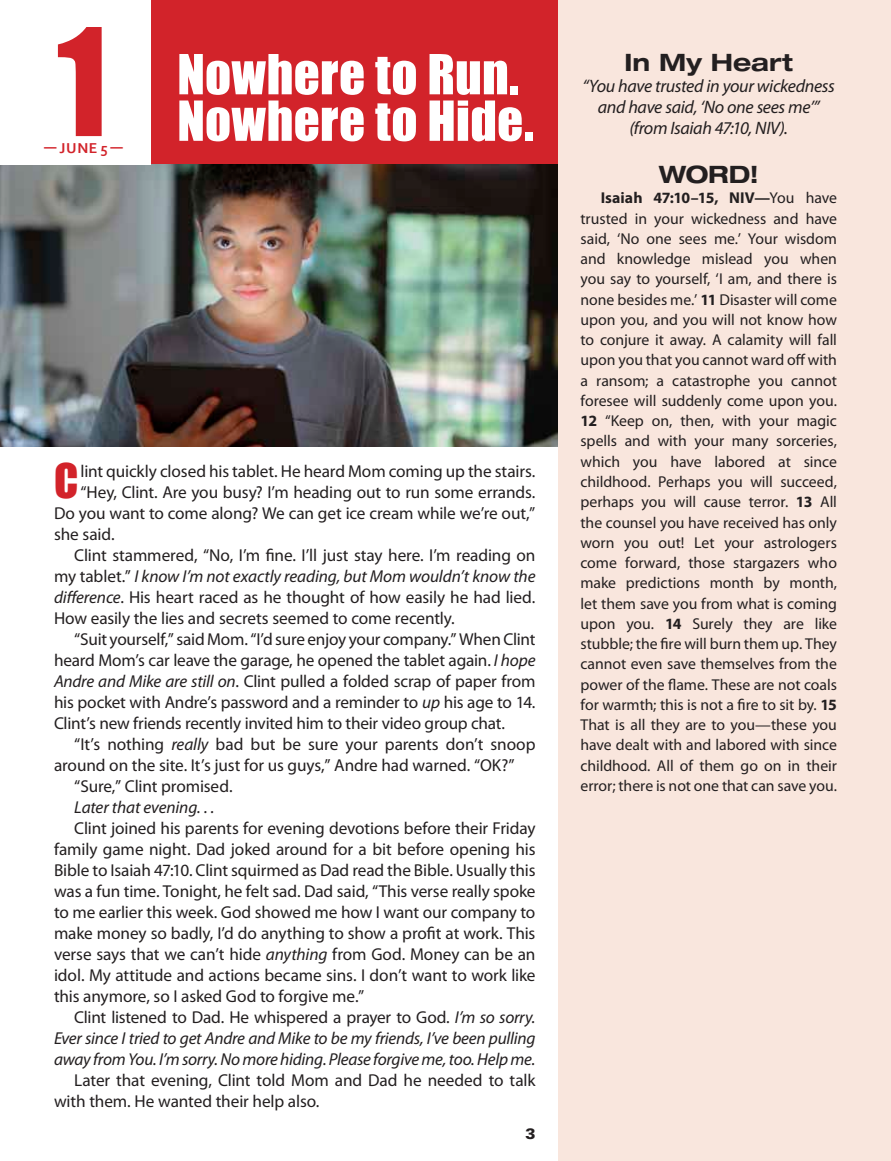
<style>
.page{position:relative;width:891px;height:1161px;background:#fff}
.page>*{position:absolute;margin:0;border:0;box-sizing:border-box;transform-origin:0 0}
.t1{font:138px "Impact";color:#d2232a;scale:.95 1}
.t2{font:51px/46.5px "Impact";letter-spacing:.005em;color:#fff}
.t3{font:43.8px "Impact";color:#d2232a}
.t4{font:700 expanded 24px "Helvetica Neue LT Std";color:#231f20}
.t5{font:italic 18px/21px "Myriad Pro";letter-spacing:-.02em;color:#231f20;text-align:center}
.t6{font:17.25px/21px "Myriad Pro";letter-spacing:-.01em;color:#231f20;text-align:justify}
.t7{font:italic 17.25px/21px "Myriad Pro";letter-spacing:-.01em;color:#231f20;text-align:justify}
.t8{font:15.75px/20.2px "Myriad Pro";color:#231f20;text-align:justify}
.t9{font:700 15px "Corbel";color:#d2232a}
.t10{font:900 15px "Univers LT Std";color:#231f20}
.s1{font-style:normal}
.s2{font-style:italic}
.s3{font-weight:700}
</style>
<div class="page">
<div style="left:558px;top:0;width:333px;height:1161px;background:#f9e6dd"></div>
<div style="left:0;top:0;width:558px;height:165px;background:#d2232a"></div>
<img style="left:0;top:165px;width:558px;height:281px">
<div style="left:0;top:0;width:151px;height:165px;background:#fff"></div>
<h1 class="t1" style="left:57px;top:-25px;width:54px">1</h1>
<p class="t9" style="left:44px;top:138px;width:81px">— JUNE 5 —</p>
<h2 class="t2" style="left:177px;top:50px;width:357px">Nowhere to Run.<br>Nowhere to Hide.</h2>
<h3 class="t3" style="left:54px;top:447px;width:26px">C</h3>
<p class="t6" style="left:80px;top:461px;width:456px">lint quickly closed his tablet. He heard Mom coming up the stairs.</p>
<p class="t6" style="left:80px;top:482px;width:457px">“Hey, Clint. Are you busy? I’m heading out to run some errands.</p>
<p class="t6" style="left:54px;top:503px;width:483px">Do you want to come along? We can get ice cream while we’re out,”</p>
<p class="t6" style="left:54px;top:524px;width:62px">she said.</p>
<p class="t6" style="left:74px;top:545px;width:463px">Clint stammered, “No, I’m fine. I’ll just stay here. I’m reading on</p>
<p class="t7" style="left:54px;top:566px;width:483px"><span class="s1">my tablet.”</span> I know I’m not exactly reading, but Mom wouldn’t know the</p>
<p class="t6" style="left:54px;top:587px;width:483px"><span class="s2">difference</span>. His heart raced as he thought of how easily he had lied.</p>
<p class="t6" style="left:54px;top:608px;width:402px">How easily the lies and secrets seemed to come recently.</p>
<p class="t6" style="left:74px;top:629px;width:463px">“Suit yourself,” said Mom. “I’d sure enjoy your company.” When Clint</p>
<p class="t6" style="left:54px;top:650px;width:483px">heard Mom’s car leave the garage, he opened the tablet again. <span class="s2">I hope</span></p>
<p class="t6" style="left:54px;top:671px;width:483px"><span class="s2">Andre and Mike are still on</span>. Clint pulled a folded scrap of paper from</p>
<p class="t6" style="left:54px;top:692px;width:483px">his pocket with Andre’s password and a reminder to <span class="s2">up</span> his age to 14.</p>
<p class="t6" style="left:54px;top:713px;width:453px">Clint’s new friends recently invited him to their video group chat.</p>
<p class="t6" style="left:74px;top:734px;width:463px">“It’s nothing <span class="s2">really</span> bad but be sure your parents don’t snoop</p>
<p class="t6" style="left:54px;top:755px;width:462px">around on the site. It’s just for us guys,” Andre had warned. “OK?”</p>
<p class="t6" style="left:74px;top:776px;width:160px">“Sure,” Clint promised.</p>
<p class="t7" style="left:74px;top:797px;width:142px">Later that evening. . .</p>
<p class="t6" style="left:54px;top:818px;width:483px;text-indent:20px">Clint joined his parents for evening devotions before their Friday family game night. Dad joked around for a bit before opening his Bible to Isaiah 47:10. Clint squirmed as Dad read the Bible. Usually this was a fun time. Tonight, he felt sad. Dad said, “This verse really spoke to me earlier this week. God showed me how I want our company to make money so badly, I’d do anything to show a profit at work. This verse says that we can’t hide <span class="s2">anything</span> from God. Money can be an idol. My attitude and actions became sins. I don’t want to work like this anymore, so I asked God to forgive me.”</p>
<p class="t7" style="left:54px;top:1007px;width:483px;text-indent:20px"><span class="s1">Clint listened to Dad. He whispered a prayer to God.</span> I’m so sorry.<br>Ever since I tried to get Andre and Mike to be my friends, I’ve been pulling away from You. I’m sorry. No more hiding. Please forgive me, too. Help me.</p>
<p class="t6" style="left:54px;top:1070px;width:483px;text-indent:20px">Later that evening, Clint told Mom and Dad he needed to talk with them. He wanted their help also.</p>
<p class="t10" style="left:525px;top:1125px;width:12px">3</p>
<h3 class="t4" style="left:625px;top:48px;width:170px">In My Heart</h3>
<p class="t5" style="left:583px;top:76px;width:254px">“You have trusted in your wickedness and have said, ‘No one sees me’” (from Isaiah 47:10, NIV).</p>
<h3 class="t4" style="left:659px;top:160px;width:102px">WORD!</h3>
<p class="t8" style="left:580px;top:188px;width:258px;text-indent:20px"><span class="s3">Isaiah 47:10–15, NIV—</span>You have trusted in your wickedness and have said, ‘No one sees me.’ Your wisdom and knowledge mislead you when you say to yourself, ‘I am, and there is none besides me.’ <span class="s3">11</span> Disaster will come upon you, and you will not know how to conjure it away. A calamity will fall upon you that you cannot ward off with a ransom; a catastrophe you cannot foresee will suddenly come upon you.<br><span class="s3">12</span> “Keep on, then, with your magic spells and with your many sorceries, which you have labored at since childhood. Perhaps you will succeed, perhaps you will cause terror. <span class="s3">13</span> All the counsel you have received has only worn you out! Let your astrologers come forward, those stargazers who make predictions month by month, let them save you from what is coming upon you. <span class="s3">14</span> Surely they are like stubble; the fire will burn them up. They cannot even save themselves from the power of the flame. These are not coals for warmth; this is not a fire to sit by. <span class="s3">15<br></span>That is all they are to you—these you have dealt with and labored with since childhood. All of them go on in their error; there is not one that can save you.</p>
</div>
